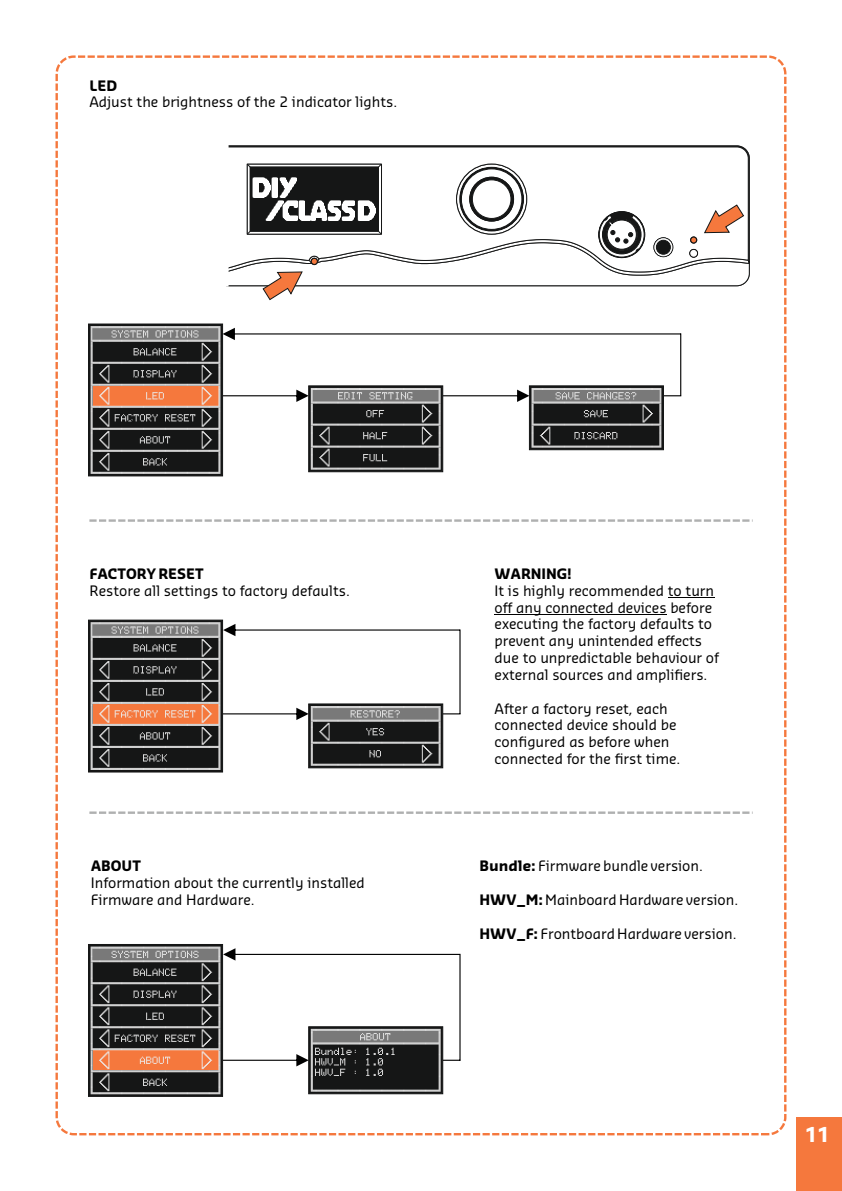
<style>
.page{position:relative;width:842px;height:1191px;background:#fff}
.page>*{position:absolute;margin:0;border:0;box-sizing:border-box;transform-origin:0 0}
.t1{font:700 20px "Sansa";color:#fff}
.t2{font:14px/16.8px "Sansa";color:#000}
.t3{font:700 14px "Sansa";color:#000}
.s1{font-weight:700}
</style>
<div class="page">
<div style="left:797px;top:1117px;width:45px;height:74px;background:#f5783d"></div>
<svg style="left:88px;top:944px;width:373px;height:152px"></svg>
<svg style="left:89px;top:811px;width:661px;height:3px"></svg>
<svg style="left:88px;top:620px;width:373px;height:152px"></svg>
<hr style="left:668px;top:597px;width:46px;height:1px;background:#000">
<hr style="left:495px;top:614px;width:172px;height:1px;background:#000">
<svg style="left:89px;top:519px;width:661px;height:3px"></svg>
<svg style="left:88px;top:324px;width:593px;height:152px"></svg>
<svg style="left:229px;top:146px;width:520px;height:17px"></svg>
<svg style="left:226px;top:163px;width:524px;height:138px"></svg>
<p class="t3" style="left:89px;top:79px;width:29px">LED</p>
<p class="t2" style="left:89px;top:95px;width:309px">Adjust the brightness of the 2 indicator lights.</p>
<p class="t3" style="left:90px;top:568px;width:116px">FACTORY RESET</p>
<p class="t2" style="left:90px;top:583px;width:262px">Restore all settings to factory defaults.</p>
<p class="t3" style="left:91px;top:860px;width:52px">ABOUT</p>
<p class="t2" style="left:91px;top:875px;width:276px">Information about the currently installed<br>Firmware and Hardware.</p>
<p class="t3" style="left:495px;top:568px;width:79px">WARNING!</p>
<p class="t2" style="left:495px;top:583px;width:226px">It is highly recommended to turn off any connected devices before executing the factory defaults to prevent any unintended effects due to unpredictable behaviour of external sources and amplifiers.</p>
<p class="t2" style="left:495px;top:701px;width:187px">After a factory reset, each connected device should be configured as before when connected for the first time.</p>
<p class="t2" style="left:479px;top:858px;width:225px"><span class="s1">Bundle:</span> Firmware bundle version.</p>
<p class="t2" style="left:479px;top:892px;width:260px"><span class="s1">HWV_M:</span> Mainboard Hardware version.</p>
<p class="t2" style="left:479px;top:926px;width:258px"><span class="s1">HWV_F:</span> Frontboard Hardware version.</p>
<h1 class="t1" style="left:805px;top:1125px;width:27px">11</h1>
</div>
